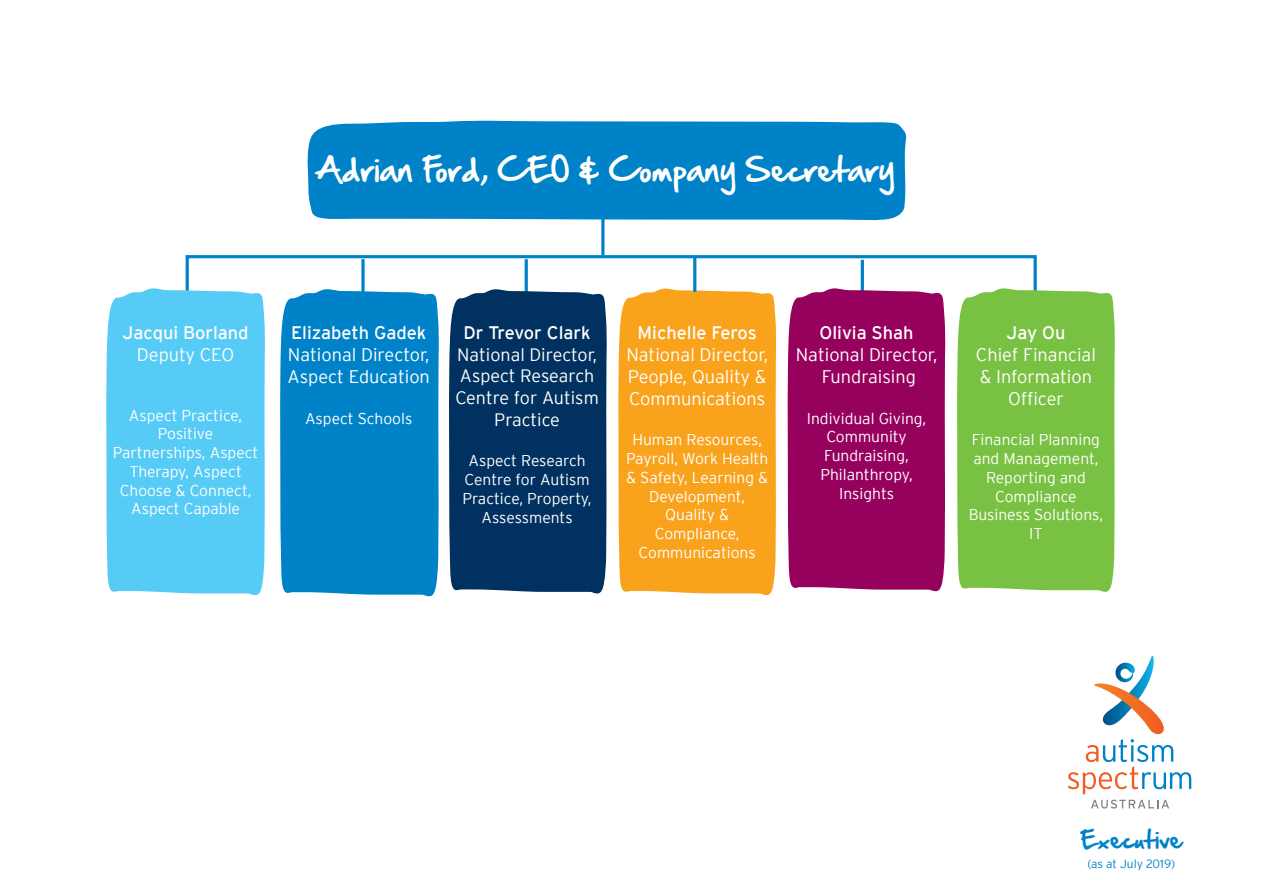
<style>
.page{position:relative;width:1263px;height:893px;background:#fff}
.page>*{position:absolute;margin:0;border:0;box-sizing:border-box;transform-origin:0 0}
.t1{font:29.1px "Hand Of Sean";color:#fff}
.t2{font:21.6px "Hand Of Sean";color:#0082c8}
.t3{font:300 18.15px/21.8px "Interstate";color:#fff}
.t4{font:18.15px "Interstate";color:#fff}
.t5{font:300 18px/21.6px "Interstate";color:#fff;text-align:center}
.t6{font:300 15.6px/18.8px "Interstate";color:#fff;text-align:center}
.t7{font:300 11.85px "Interstate";color:#0082c8}
</style>
<div class="page">
<div style="left:186px;top:255px;width:851px;height:44px;border:3px solid #0082c8"></div>
<svg style="left:307px;top:120px;width:600px;height:102px;background:#118acb"></svg>
<div style="left:280px;top:289px;width:159px;height:308px;background:#0082c8"></div>
<div style="left:618px;top:286px;width:158px;height:310px;background:#f9a21c"></div>
<div style="left:957px;top:286px;width:158px;height:306px;background:#79c142"></div>
<svg style="left:361px;top:259px;width:4px;height:38px"></svg>
<hr style="left:693px;top:257px;width:3px;height:35px;background:#0082c8">
<hr style="left:861px;top:260px;width:3px;height:34px;background:#0082c8">
<svg style="left:1068px;top:656px;width:123px;height:152px"></svg>
<hr style="left:601px;top:202px;width:3px;height:53px;background:#0082c8">
<div style="left:787px;top:286px;width:158px;height:306px;background:#97015e"></div>
<hr style="left:525px;top:259px;width:3px;height:38px;background:#0082c8">
<div style="left:449px;top:286px;width:158px;height:308px;background:#003160"></div>
<div style="left:106px;top:285px;width:159px;height:311px;background:#56cbf5"></div>
<p class="t1" style="left:314px;top:143px;width:582px">Adrian Ford, CEO &amp; Company Secretary</p>
<p class="t4" style="left:123px;top:323px;width:128px">Jacqui Borland</p>
<p class="t3" style="left:137px;top:344px;width:99px">Deputy CEO</p>
<p class="t6" style="left:113px;top:405px;width:147px">Aspect Practice,<br>Positive<br>Partnerships, Aspect<br>Therapy, Aspect<br>Choose &amp; Connect,<br>Aspect Capable</p>
<p class="t4" style="left:291px;top:323px;width:137px">Elizabeth Gadek</p>
<p class="t3" style="left:287px;top:344px;width:144px">National Director,<br>Aspect Education</p>
<p class="t6" style="left:305px;top:409px;width:109px">Aspect Schools</p>
<p class="t4" style="left:463px;top:323px;width:129px">Dr Trevor Clark</p>
<p class="t5" style="left:455px;top:344px;width:145px">National Director,<br>Aspect Research<br>Centre for Autism<br>Practice</p>
<p class="t6" style="left:462px;top:451px;width:131px">Aspect Research<br>Centre for Autism<br>Practice, Property,</p>
<p class="t6" style="left:482px;top:508px;width:93px">Assessments</p>
<p class="t4" style="left:637px;top:323px;width:121px">Michelle Feros</p>
<p class="t3" style="left:626px;top:344px;width:143px">National Director,</p>
<p class="t3" style="left:628px;top:366px;width:140px">People, Quality &amp;<br>Communications</p>
<p class="t6" style="left:626px;top:430px;width:144px">Human Resources,<br>Payroll, Work Health &amp; Safety, Learning &amp;<br>Development,</p>
<p class="t6" style="left:639px;top:505px;width:119px">Quality &amp;<br>Compliance,<br>Communications</p>
<p class="t4" style="left:819px;top:323px;width:96px">Olivia Shah</p>
<p class="t3" style="left:796px;top:344px;width:143px">National Director,</p>
<p class="t3" style="left:822px;top:366px;width:96px">Fundraising</p>
<p class="t6" style="left:807px;top:409px;width:121px">Individual Giving,<br>Community<br>Fundraising,<br>Philanthropy,</p>
<p class="t6" style="left:839px;top:484px;width:56px">Insights</p>
<p class="t4" style="left:1006px;top:323px;width:60px">Jay Ou</p>
<p class="t3" style="left:976px;top:344px;width:121px;text-align:center">Chief Financial &amp; Information<br>Officer</p>
<p class="t6" style="left:969px;top:430px;width:136px">Financial Planning and Management,<br>Reporting and<br>Compliance<br>Business Solutions,<br>IT</p>
<p class="t2" style="left:1080px;top:820px;width:103px">Executive</p>
<p class="t7" style="left:1087px;top:857px;width:89px">(as at July 2019)</p>
</div>
